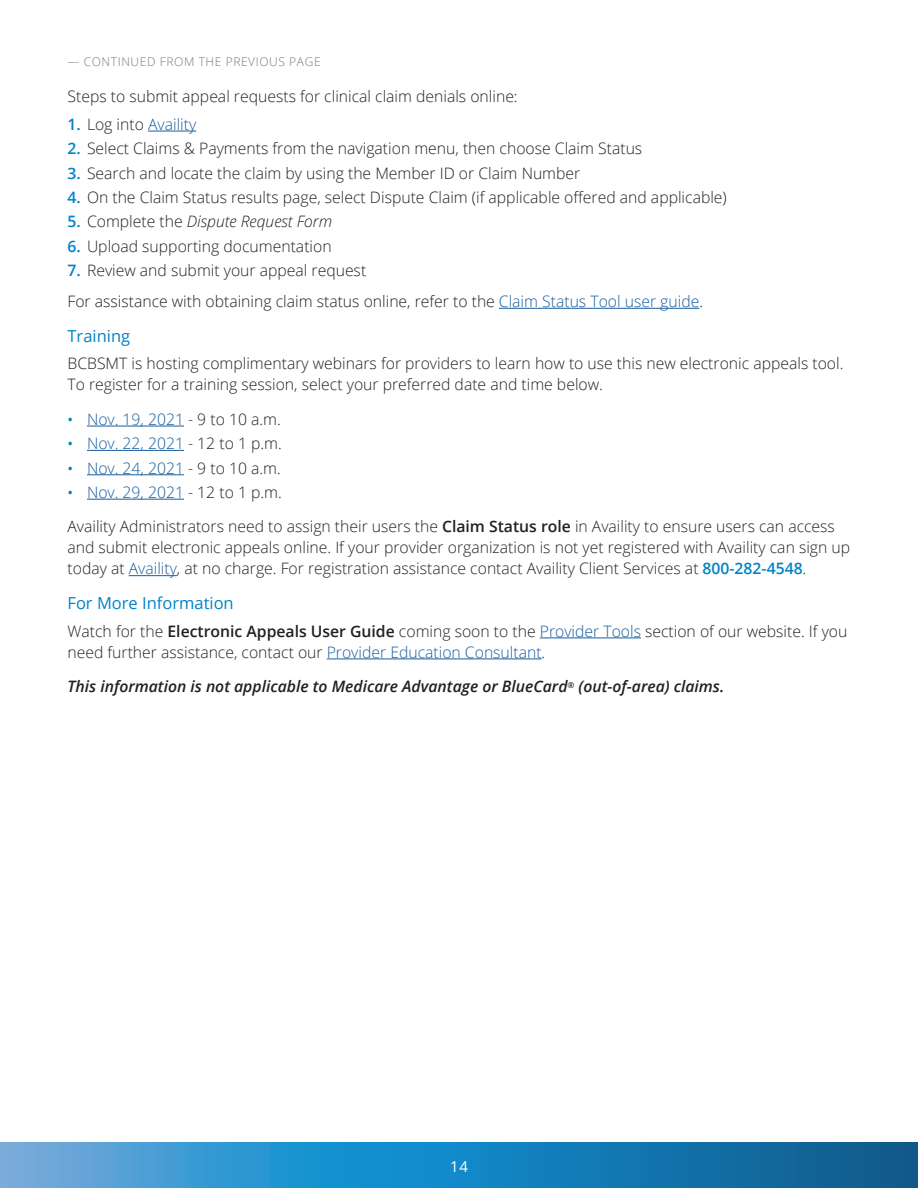
<style>
.page{position:relative;width:918px;height:1188px;background:#fff}
.page>*{position:absolute;margin:0;border:0;box-sizing:border-box;transform-origin:0 0}
.NL_subhead{font:16.5px "Open Sans";color:#0082c8}
.NL_Body{font:300 15.75px/21px "Open Sans";color:#231f20}
.Number_Bullet{font:300 15.75px "Open Sans";color:#231f20}
.Number_Bullet-2{font:300 15.75px "Open Sans";color:#175d9e}
.NL_Body-2{font:italic 600 15.75px "Open Sans";color:#231f20}
.Number_Bullet-3{font:italic 300 15.75px "Open Sans";color:#231f20}
.t1{font:15px "Open Sans";color:#fff}
.NL_Body-3{font:300 12px "Open Sans";letter-spacing:.05em;color:#76797a}
.s1{font-weight:600;color:#0082c8}
.s2{color:#231f20}
.s3{font-weight:600;font-style:normal;color:#0082c8}
.s4{font-style:normal}
.s5{color:#175d9e}
.s6{font-weight:400;font-size:15px;color:#0082c8}
.s7{font-weight:600}
</style>
<div class="page">
<svg style="left:0;top:1142px;width:918px;height:46px;background:#2584bd"></svg>
<hr style="left:148px;top:131px;width:48px;height:1px;background:#175d9e">
<hr style="left:499px;top:308px;width:200px;height:1px;background:#175d9e">
<hr style="left:87px;top:426px;width:97px;height:1px;background:#175d9e">
<hr style="left:87px;top:450px;width:97px;height:1px;background:#175d9e">
<hr style="left:87px;top:474px;width:97px;height:1px;background:#175d9e">
<hr style="left:87px;top:499px;width:97px;height:1px;background:#175d9e">
<hr style="left:129px;top:575px;width:48px;height:1px;background:#175d9e">
<hr style="left:540px;top:638px;width:101px;height:1px;background:#175d9e">
<hr style="left:327px;top:659px;width:215px;height:1px;background:#175d9e">
<p class="NL_Body-3" style="left:68px;top:54px;width:255px">— CONTINUED FROM THE PREVIOUS PAGE</p>
<p class="NL_Body" style="left:68px;top:85px;width:452px">Steps to submit appeal requests for clinical claim denials online:</p>
<p class="Number_Bullet-2" style="left:68px;top:113px;width:130px"><span class="s1">1.</span> <span class="s2">Log into</span> Availity</p>
<p class="Number_Bullet" style="left:68px;top:138px;width:576px"><span class="s1">2.</span> Select Claims &amp; Payments from the navigation menu, then choose Claim Status</p>
<p class="Number_Bullet" style="left:68px;top:162px;width:514px"><span class="s1">3.</span> Search and locate the claim by using the Member ID or Claim Number</p>
<p class="Number_Bullet" style="left:68px;top:186px;width:661px"><span class="s1">4.</span> On the Claim Status results page, select Dispute Claim (if applicable offered and applicable)</p>
<p class="Number_Bullet-3" style="left:68px;top:211px;width:266px"><span class="s3">5.</span> <span class="s4">Complete the</span> Dispute Request Form</p>
<p class="Number_Bullet" style="left:68px;top:235px;width:266px"><span class="s1">6.</span> Upload supporting documentation</p>
<p class="Number_Bullet" style="left:68px;top:260px;width:300px"><span class="s1">7.</span> Review and submit your appeal request</p>
<p class="NL_Body" style="left:68px;top:290px;width:637px">For assistance with obtaining claim status online, refer to the <span class="s5">Claim Status Tool user guide</span>.</p>
<p class="NL_subhead" style="left:68px;top:324px;width:64px">Training</p>
<p class="NL_Body" style="left:68px;top:353px;width:777px">BCBSMT is hosting complimentary webinars for providers to learn how to use this new electronic appeals tool.<br>To register for a training session, select your preferred date and time below.</p>
<p class="Number_Bullet-2" style="left:68px;top:408px;width:215px"><span class="s6">•</span> Nov. 19, 2021 <span class="s2">- 9 to 10 a.m.</span></p>
<p class="Number_Bullet-2" style="left:68px;top:433px;width:216px"><span class="s6">•</span> Nov. 22, 2021 <span class="s2">- 12 to 1 p.m.</span></p>
<p class="Number_Bullet-2" style="left:68px;top:457px;width:215px"><span class="s6">•</span> Nov. 24, 2021 <span class="s2">- 9 to 10 a.m.</span></p>
<p class="Number_Bullet-2" style="left:68px;top:481px;width:216px"><span class="s6">•</span> Nov. 29, 2021 <span class="s2">- 12 to 1 p.m.</span></p>
<p class="NL_Body" style="left:68px;top:516px;width:784px">Availity Administrators need to assign their users the <span class="s7">Claim Status role</span> in Availity to ensure users can access and submit electronic appeals online. If your provider organization is not yet registered with Availity can sign up today at <span class="s5">Availity</span>, at no charge. For registration assistance contact Availity Client Services at <span class="s1">800-282-4548</span>.</p>
<p class="NL_subhead" style="left:68px;top:592px;width:168px">For More Information</p>
<p class="NL_Body" style="left:68px;top:620px;width:781px">Watch for the <span class="s7">Electronic Appeals User Guide</span> coming soon to the <span class="s5">Provider Tools</span> section of our website. If you need further assistance, contact our <span class="s5">Provider Education Consultant</span>.</p>
<p class="NL_Body-2" style="left:68px;top:676px;width:658px">This information is not applicable to Medicare Advantage or BlueCard<sup>®</sup> (out-of-area) claims.</p>
<p class="t1" style="left:450px;top:1157px;width:19px">14</p>
</div>
